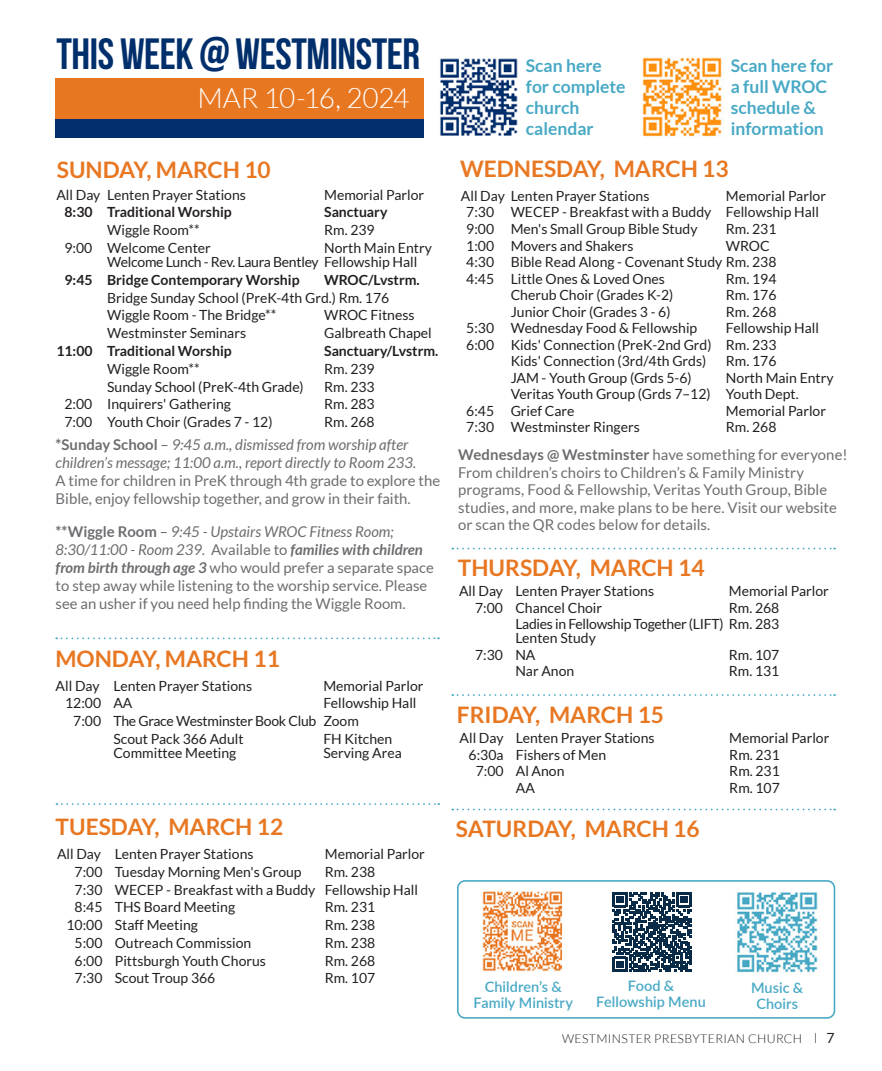
<style>
.page{position:relative;width:882px;height:1071px;background:#fff}
.page>*{position:absolute;margin:0;border:0;box-sizing:border-box;transform-origin:0 0}
.t1{font:43.75px "Bebas Neue";letter-spacing:-.01em;color:#002f6c}
.t2{font:300 28px "Lato";letter-spacing:-.01em;color:#fff}
.t3{font:700 22.75px "Lato";color:#e87722}
.t4{font:700 17.5px/21px "Lato";color:#48a9c5}
.t5{font:14.88px/17.8px "Lato";color:#6c6d70}
.t6{font:italic 14.88px/17.8px "Lato";color:#6c6d70}
.t7{font:600 14.53px/16.1px "Lato";letter-spacing:.005em;color:#48a9c5;text-align:center}
.t8{font:14px "Lato";color:#231f20}
.t9{font:14px/14px "Lato";letter-spacing:-.02em;color:#231f20}
.t10{font:700 14px "Lato";color:#231f20}
.t11{font:300 12.25px "Lato";letter-spacing:.03em;color:#231f20}
.s1{font-weight:700;font-style:normal}
.s2{font-style:normal}
.s3{font-weight:700}
.s4{font-style:italic}
.s5{font-weight:700;font-style:italic}
.s6{font-family:"Filosofia Unicase";font-weight:400;font-size:14px}
.s7{font-weight:400;font-size:14px}
</style>
<div class="page">
<div style="left:55px;top:78px;width:369px;height:54px;background:#e87722"></div>
<div style="left:55px;top:119px;width:369px;height:19px;background:#002f6c"></div>
<img style="left:642px;top:57px;width:82px;height:80px">
<img style="left:440px;top:58px;width:78px;height:78px">
<svg style="left:56px;top:637px;width:383px;height:2px"></svg>
<svg style="left:452px;top:694px;width:383px;height:2px"></svg>
<svg style="left:452px;top:809px;width:383px;height:1px"></svg>
<svg style="left:452px;top:548px;width:383px;height:1px"></svg>
<svg style="left:57px;top:803px;width:382px;height:2px"></svg>
<div style="left:457px;top:880px;width:378px;height:139px;border:2px solid #48a9c5;border-radius:7px"></div>
<img style="left:482px;top:891px;width:81px;height:81px">
<img style="left:736px;top:892px;width:84px;height:82px">
<svg style="left:612px;top:892px;width:80px;height:80px"></svg>
<p class="t1" style="left:57px;top:30px;width:365px">THIS WEEK @ WESTMINSTER</p>
<p class="t2" style="left:197px;top:83px;width:214px">MAR 10-16, 2024</p>
<p class="t3" style="left:57px;top:156px;width:215px">SUNDAY, MARCH 10</p>
<p class="t8" style="left:56px;top:187px;width:191px">All Day Lenten Prayer Stations</p>
<p class="t8" style="left:324px;top:187px;width:102px">Memorial Parlor</p>
<p class="t10" style="left:65px;top:204px;width:169px">8:30 Traditional Worship</p>
<p class="t10" style="left:324px;top:204px;width:65px">Sanctuary</p>
<p class="t8" style="left:107px;top:222px;width:94px">Wiggle Room**</p>
<p class="t8" style="left:324px;top:222px;width:52px">Rm. 239</p>
<p class="t8" style="left:65px;top:240px;width:148px">9:00 Welcome Center</p>
<p class="t9" style="left:107px;top:241px;width:326px;text-indent:217px">North Main Entry<br>Welcome Lunch - Rev. Laura Bentley Fellowship Hall</p>
<p class="t10" style="left:65px;top:272px;width:237px">9:45 Bridge Contemporary Worship</p>
<p class="t10" style="left:324px;top:272px;width:97px">WROC/Lvstrm.</p>
<p class="t8" style="left:107px;top:290px;width:284px">Bridge Sunday School (PreK-4th Grd.) Rm. 176</p>
<p class="t8" style="left:107px;top:308px;width:171px">Wiggle Room - The Bridge**</p>
<p class="t8" style="left:324px;top:308px;width:92px">WROC Fitness</p>
<p class="t8" style="left:107px;top:325px;width:140px">Westminster Seminars</p>
<p class="t8" style="left:324px;top:325px;width:109px">Galbreath Chapel</p>
<p class="t10" style="left:56px;top:343px;width:177px">11:00 Traditional Worship</p>
<p class="t10" style="left:324px;top:343px;width:116px">Sanctuary/Lvstrm.</p>
<p class="t8" style="left:107px;top:361px;width:94px">Wiggle Room**</p>
<p class="t8" style="left:324px;top:361px;width:52px">Rm. 239</p>
<p class="t8" style="left:107px;top:379px;width:198px">Sunday School (PreK-4th Grade)</p>
<p class="t8" style="left:324px;top:379px;width:52px">Rm. 233</p>
<p class="t8" style="left:65px;top:396px;width:168px">2:00 Inquirers' Gathering</p>
<p class="t8" style="left:324px;top:396px;width:52px">Rm. 283</p>
<p class="t8" style="left:65px;top:414px;width:210px">7:00 Youth Choir (Grades 7 - 12)</p>
<p class="t8" style="left:324px;top:414px;width:52px">Rm. 268</p>
<p class="t6" style="left:56px;top:436px;width:362px"><span class="s1">*Sunday School</span> <span class="s2">–</span> 9:45 a.m., dismissed from worship after children’s message; 11:00 a.m., report directly to Room 233.</p>
<p class="t5" style="left:56px;top:471px;width:386px">A time for children in PreK through 4th grade to explore the<br>Bible, enjoy fellowship together, and grow in their faith.</p>
<p class="t5" style="left:56px;top:523px;width:380px"><span class="s3">**Wiggle Room</span> – <span class="s4">9:45 - Upstairs WROC Fitness Room; 8:30/11:00 - Room 239.</span> Available to <span class="s5">families with children from birth through age 3</span> who would prefer a separate space to step away while listening to the worship service. Please see an usher if you need help finding the Wiggle Room.</p>
<p class="t3" style="left:55px;top:646px;width:226px">MONDAY, MARCH 11</p>
<p class="t8" style="left:56px;top:678px;width:198px">All Day Lenten Prayer Stations</p>
<p class="t8" style="left:323px;top:678px;width:102px">Memorial Parlor</p>
<p class="t8" style="left:65px;top:696px;width:69px">12:00 AA</p>
<p class="t8" style="left:323px;top:696px;width:95px">Fellowship Hall</p>
<p class="t9" style="left:73px;top:714px;width:287px">7:00 The Grace Westminster Book Club Zoom</p>
<p class="t8" style="left:113px;top:731px;width:132px">Scout Pack 366 Adult</p>
<p class="t8" style="left:323px;top:731px;width:70px">FH Kitchen</p>
<p class="t8" style="left:113px;top:745px;width:125px">Committee Meeting</p>
<p class="t8" style="left:323px;top:745px;width:80px">Serving Area</p>
<p class="t3" style="left:56px;top:814px;width:229px">TUESDAY, MARCH 12</p>
<p class="t8" style="left:57px;top:846px;width:198px">All Day Lenten Prayer Stations</p>
<p class="t8" style="left:325px;top:846px;width:102px">Memorial Parlor</p>
<p class="t8" style="left:75px;top:864px;width:229px">7:00 Tuesday Morning Men's Group</p>
<p class="t8" style="left:325px;top:864px;width:52px">Rm. 238</p>
<p class="t8" style="left:75px;top:882px;width:345px">7:30 WECEP - Breakfast with a Buddy Fellowship Hall</p>
<p class="t8" style="left:75px;top:899px;width:162px">8:45 THS Board Meeting</p>
<p class="t8" style="left:325px;top:899px;width:52px">Rm. 231</p>
<p class="t8" style="left:67px;top:917px;width:133px">10:00 Staff Meeting</p>
<p class="t8" style="left:325px;top:917px;width:52px">Rm. 238</p>
<p class="t8" style="left:75px;top:935px;width:178px">5:00 Outreach Commission</p>
<p class="t8" style="left:325px;top:935px;width:52px">Rm. 238</p>
<p class="t8" style="left:75px;top:953px;width:193px">6:00 Pittsburgh Youth Chorus</p>
<p class="t8" style="left:325px;top:953px;width:52px">Rm. 268</p>
<p class="t8" style="left:75px;top:971px;width:142px">7:30 Scout Troup 366</p>
<p class="t8" style="left:325px;top:971px;width:52px">Rm. 107</p>
<p class="t4" style="left:526px;top:55px;width:101px">Scan here for complete church calendar</p>
<p class="t4" style="left:731px;top:55px;width:104px">Scan here for a full WROC schedule &amp; information</p>
<p class="t3" style="left:460px;top:156px;width:270px">WEDNESDAY, MARCH 13</p>
<p class="t8" style="left:461px;top:188px;width:190px">All Day Lenten Prayer Stations</p>
<p class="t8" style="left:726px;top:188px;width:102px">Memorial Parlor</p>
<p class="t8" style="left:466px;top:205px;width:354px">7:30 WECEP - Breakfast with a Buddy Fellowship Hall</p>
<p class="t8" style="left:466px;top:221px;width:233px">9:00 Men's Small Group Bible Study</p>
<p class="t8" style="left:726px;top:221px;width:52px">Rm. 231</p>
<p class="t8" style="left:466px;top:238px;width:169px">1:00 Movers and Shakers</p>
<p class="t8" style="left:726px;top:238px;width:45px">WROC</p>
<p class="t8" style="left:466px;top:254px;width:312px">4:30 Bible Read Along - Covenant Study Rm. 238</p>
<p class="t8" style="left:466px;top:271px;width:200px">4:45 Little Ones &amp; Loved Ones</p>
<p class="t8" style="left:726px;top:271px;width:52px">Rm. 194</p>
<p class="t8" style="left:511px;top:287px;width:164px">Cherub Choir (Grades K-2)</p>
<p class="t8" style="left:726px;top:287px;width:52px">Rm. 176</p>
<p class="t8" style="left:511px;top:304px;width:161px">Junior Choir (Grades 3 - 6)</p>
<p class="t8" style="left:726px;top:304px;width:52px">Rm. 268</p>
<p class="t8" style="left:466px;top:320px;width:233px">5:30 Wednesday Food &amp; Fellowship</p>
<p class="t8" style="left:726px;top:320px;width:95px">Fellowship Hall</p>
<p class="t8" style="left:466px;top:337px;width:312px">6:00 Kids' Connection (PreK-2nd Grd) Rm. 233</p>
<p class="t8" style="left:511px;top:353px;width:197px">Kids' Connection (3rd/4th Grds)</p>
<p class="t8" style="left:726px;top:353px;width:52px">Rm. 176</p>
<p class="t8" style="left:511px;top:370px;width:183px">JAM - Youth Group (Grds 5-6)</p>
<p class="t8" style="left:726px;top:370px;width:109px">North Main Entry</p>
<p class="t8" style="left:511px;top:386px;width:290px">Veritas Youth Group (Grds 7–12) Youth Dept.</p>
<p class="t8" style="left:466px;top:403px;width:110px">6:45 Grief Care</p>
<p class="t8" style="left:726px;top:403px;width:102px">Memorial Parlor</p>
<p class="t8" style="left:466px;top:419px;width:175px">7:30 Westminster Ringers</p>
<p class="t8" style="left:726px;top:419px;width:52px">Rm. 268</p>
<p class="t5" style="left:458px;top:446px;width:391px"><span class="s3">Wednesdays @ Westminster</span> have something for everyone!<br>From children’s choirs to Children’s &amp; Family Ministry programs, Food &amp; Fellowship, Veritas Youth Group, Bible studies, and more, make plans to be here. Visit our website or scan the QR codes below for details.</p>
<p class="t3" style="left:458px;top:555px;width:248px">THURSDAY, MARCH 14</p>
<p class="t8" style="left:459px;top:583px;width:196px">All Day Lenten Prayer Stations</p>
<p class="t8" style="left:729px;top:583px;width:102px">Memorial Parlor</p>
<p class="t8" style="left:475px;top:600px;width:128px">7:00 Chancel Choir</p>
<p class="t8" style="left:729px;top:600px;width:52px">Rm. 268</p>
<p class="t9" style="left:515px;top:617px;width:266px">Ladies in Fellowship Together (LIFT) Rm. 283<br>Lenten Study</p>
<p class="t8" style="left:475px;top:647px;width:62px">7:30 NA</p>
<p class="t8" style="left:729px;top:647px;width:52px">Rm. 107</p>
<p class="t8" style="left:515px;top:664px;width:60px">Nar Anon</p>
<p class="t8" style="left:729px;top:664px;width:52px">Rm. 131</p>
<p class="t3" style="left:457px;top:702px;width:209px">FRIDAY, MARCH 15</p>
<p class="t8" style="left:460px;top:730px;width:196px">All Day Lenten Prayer Stations</p>
<p class="t8" style="left:729px;top:730px;width:102px">Memorial Parlor</p>
<p class="t8" style="left:469px;top:747px;width:139px">6:30a Fishers of Men</p>
<p class="t8" style="left:729px;top:747px;width:52px">Rm. 231</p>
<p class="t8" style="left:476px;top:764px;width:90px">7:00 Al Anon</p>
<p class="t8" style="left:729px;top:764px;width:52px">Rm. 231</p>
<p class="t8" style="left:516px;top:780px;width:21px">AA</p>
<p class="t8" style="left:729px;top:780px;width:52px">Rm. 107</p>
<p class="t3" style="left:456px;top:816px;width:245px">SATURDAY, MARCH 16</p>
<p class="t7" style="left:474px;top:978px;width:101px">Children’s &amp;<br>Family Ministry</p>
<p class="t7" style="left:596px;top:977px;width:111px">Food &amp;<br>Fellowship Menu</p>
<p class="t7" style="left:751px;top:979px;width:54px">Music &amp;<br>Choirs</p>
<p class="t11" style="left:562px;top:1032px;width:274px">WESTMINSTER PRESBYTERIAN CHURCH <span class="s6">|</span> <span class="s7">7</span></p>
</div>
